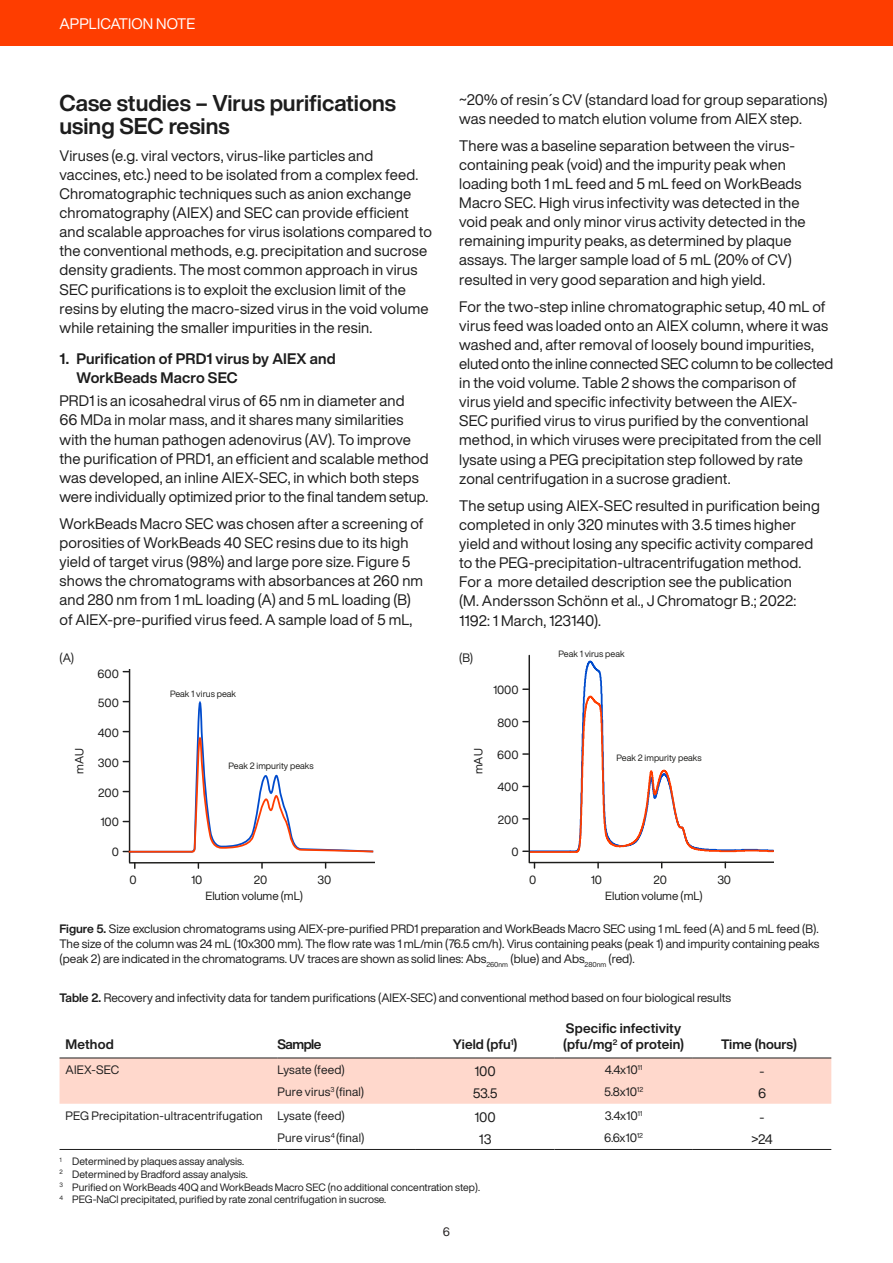
<style>
.page{position:relative;width:893px;height:1263px;background:#fff}
.page>*{position:absolute;margin:0;border:0;box-sizing:border-box;transform-origin:0 0}
.t1{font:700 22.5px/22.5px "Helvetica Now Display";color:#1d1d1d}
.t2{font:15px/19px "Helvetica Now Display";letter-spacing:.01em;color:#1d1d1d}
.t3{font:700 15px/19.5px "Helvetica Now Display";letter-spacing:.01em;color:#1d1d1d}
.t4{font:15px "Helvetica Now Display";letter-spacing:.005em;color:#fff}
.t5{font:700 13.5px/16.5px "Helvetica Now Display";letter-spacing:.005em;color:#1d1d1d}
.t6{font:13.5px "Helvetica Now Display";letter-spacing:-.01em;color:#1d1d1d}
.t7{font:12px/15px "Helvetica Now Display";color:#1d1d1d;text-align:justify}
.t8{font:12px "Helvetica Now Display";letter-spacing:.02em;color:#1d1d1d}
.t9{font:12px "Helvetica Now Display";color:#231f20}
.t10{font:11.7px "Helvetica Now Display";letter-spacing:-.005em;color:#1d1d1d}
.t11{font:11.7px "Helvetica Now Display";letter-spacing:-.005em;color:#1d1d1b}
.t12{font:10.5px/12.8px "Helvetica Now Display";color:#1d1d1d}
.t13{font:9px "Helvetica Now Display";color:#1d1d1b}
.s1{font-weight:700}
</style>
<div class="page">
<div style="left:0;top:0;width:893px;height:46px;background:#fe3d00"></div>
<hr style="left:129px;top:669px;width:1px;height:193px;background:#1d1d1d">
<hr style="left:130px;top:862px;width:244px;height:1px;background:#1d1d1b">
<svg style="left:123px;top:701px;width:251px;height:152px"></svg>
<hr style="left:530px;top:850px;width:40px;height:2px;background:#004bcc">
<hr style="left:530px;top:851px;width:40px;height:2px;background:#fe3d00">
<svg style="left:568px;top:660px;width:206px;height:193px"></svg>
<hr style="left:529px;top:655px;width:1px;height:207px;background:#1d1d1d">
<hr style="left:529px;top:861px;width:245px;height:2px;background:#1d1d1b">
<div style="left:60px;top:1058px;width:771px;height:46px;background:#ffd8cc"></div>
<hr style="left:60px;top:1057px;width:217px;height:1px;background:#1d1d1d">
<hr style="left:277px;top:1057px;width:139px;height:1px;background:#1d1d1d">
<hr style="left:416px;top:1057px;width:138px;height:1px;background:#1d1d1d">
<hr style="left:554px;top:1057px;width:139px;height:1px;background:#1d1d1d">
<hr style="left:693px;top:1057px;width:138px;height:1px;background:#1d1d1d">
<hr style="left:60px;top:1149px;width:217px;height:1px;background:#1d1d1d">
<hr style="left:277px;top:1149px;width:139px;height:1px;background:#1d1d1d">
<hr style="left:416px;top:1149px;width:138px;height:1px;background:#1d1d1d">
<hr style="left:554px;top:1149px;width:139px;height:1px;background:#1d1d1d">
<hr style="left:693px;top:1149px;width:138px;height:1px;background:#1d1d1d">
<p class="t4" style="left:60px;top:13px;width:137px">APPLICATION NOTE</p>
<h1 class="t1" style="left:60px;top:92px;width:338px">Case studies – Virus purifications using SEC resins</h1>
<p class="t2" style="left:60px;top:146px;width:374px">Viruses (e.g. viral vectors, virus-like particles and vaccines, etc.) need to be isolated from a complex feed.<br>Chromatographic techniques such as anion exchange chromatography (AIEX) and SEC can provide efficient and scalable approaches for virus isolations compared to the conventional methods, e.g. precipitation and sucrose density gradients. The most common approach in virus SEC purifications is to exploit the exclusion limit of the resins by eluting the macro-sized virus in the void volume while retaining the smaller impurities in the resin.</p>
<p class="t3" style="left:77px;top:348px;width:261px;text-indent:-17px">1. Purification of PRD1 virus by AIEX and<br>WorkBeads Macro SEC</p>
<p class="t2" style="left:60px;top:391px;width:371px">PRD1 is an icosahedral virus of 65 nm in diameter and<br>66 MDa in molar mass, and it shares many similarities with the human pathogen adenovirus (AV). To improve the purification of PRD1, an efficient and scalable method was developed, an inline AIEX-SEC, in which both steps were individually optimized prior to the final tandem setup.</p>
<p class="t2" style="left:60px;top:514px;width:366px">WorkBeads Macro SEC was chosen after a screening of porosities of WorkBeads 40 SEC resins due to its high yield of target virus (98%) and large pore size. Figure 5 shows the chromatograms with absorbances at 260 nm and 280 nm from 1 mL loading (A) and 5 mL loading (B) of AIEX-pre-purified virus feed. A sample load of 5 mL,</p>
<p class="t2" style="left:459px;top:90px;width:370px">~20% of resin´s CV (standard load for group separations) was needed to match elution volume from AIEX step.</p>
<p class="t2" style="left:459px;top:136px;width:348px">There was a baseline separation between the virus&shy;containing peak (void) and the impurity peak when loading both 1 mL feed and 5 mL feed on WorkBeads Macro SEC. High virus infectivity was detected in the void peak and only minor virus activity detected in the remaining impurity peaks, as determined by plaque assays. The larger sample load of 5 mL (20% of CV) resulted in very good separation and high yield.</p>
<p class="t2" style="left:459px;top:297px;width:375px">For the two-step inline chromatographic setup, 40 mL of virus feed was loaded onto an AIEX column, where it was washed and, after removal of loosely bound impurities, eluted onto the inline connected SEC column to be collected in the void volume. Table 2 shows the comparison of<br>virus yield and specific infectivity between the AIEX-<br>SEC purified virus to virus purified by the conventional method, in which viruses were precipitated from the cell lysate using a PEG precipitation step followed by rate zonal centrifugation in a sucrose gradient.</p>
<p class="t2" style="left:459px;top:496px;width:362px">The setup using AIEX-SEC resulted in purification being completed in only 320 minutes with 3.5 times higher yield and without losing any specific activity compared to the PEG-precipitation-ultracentrifugation method.<br>For a more detailed description see the publication<br>(M. Andersson Schönn et al., J Chromatogr B.; 2022:<br>1192: 1 March, 123140).</p>
<p class="t10" style="left:497px;top:392px;width:23px">600</p>
<p class="t10" style="left:498px;top:421px;width:23px">500</p>
<p class="t10" style="left:497px;top:451px;width:23px">400</p>
<p class="t13" style="left:570px;top:413px;width:68px">Peak 1 virus peak</p>
<p class="t10" style="left:471px;top:500px;width:27px;rotate:-90deg">mAU</p>
<p class="t10" style="left:498px;top:511px;width:22px">200</p>
<p class="t10" style="left:500px;top:540px;width:20px">100</p>
<p class="t10" style="left:511px;top:570px;width:9px">0</p>
<p class="t11" style="left:529px;top:598px;width:9px">0</p>
<p class="t11" style="left:591px;top:598px;width:13px">10</p>
<p class="t11" style="left:653px;top:598px;width:15px">20</p>
<p class="t11" style="left:717px;top:598px;width:15px">30</p>
<p class="t7" style="left:60px;top:650px;width:16px">(A)</p>
<p class="t7" style="left:459px;top:650px;width:15px">(B)</p>
<p class="t13" style="left:558px;top:647px;width:68px">Peak 1 virus peak</p>
<p class="t10" style="left:71px;top:773px;width:27px;rotate:-90deg">mAU</p>
<p class="t10" style="left:98px;top:665px;width:23px">600</p>
<p class="t10" style="left:98px;top:695px;width:23px">500</p>
<p class="t10" style="left:98px;top:725px;width:23px">400</p>
<p class="t10" style="left:98px;top:755px;width:22px">300</p>
<p class="t10" style="left:98px;top:784px;width:22px">200</p>
<p class="t10" style="left:100px;top:814px;width:20px">100</p>
<p class="t10" style="left:112px;top:844px;width:9px">0</p>
<p class="t13" style="left:170px;top:687px;width:68px">Peak 1 virus peak</p>
<p class="t13" style="left:228px;top:759px;width:87px">Peak 2 impurity peaks</p>
<p class="t10" style="left:470px;top:774px;width:27px;rotate:-90deg">mAU</p>
<p class="t10" style="left:493px;top:682px;width:27px">1000</p>
<p class="t10" style="left:497px;top:714px;width:23px">800</p>
<p class="t10" style="left:497px;top:747px;width:23px">600</p>
<p class="t10" style="left:497px;top:779px;width:23px">400</p>
<p class="t10" style="left:498px;top:811px;width:22px">200</p>
<p class="t10" style="left:511px;top:844px;width:9px">0</p>
<p class="t13" style="left:616px;top:752px;width:87px">Peak 2 impurity peaks</p>
<p class="t11" style="left:130px;top:872px;width:9px">0</p>
<p class="t11" style="left:191px;top:872px;width:13px">10</p>
<p class="t11" style="left:254px;top:872px;width:15px">20</p>
<p class="t11" style="left:318px;top:872px;width:15px">30</p>
<p class="t11" style="left:529px;top:872px;width:9px">0</p>
<p class="t11" style="left:591px;top:872px;width:13px">10</p>
<p class="t11" style="left:653px;top:872px;width:15px">20</p>
<p class="t11" style="left:717px;top:872px;width:15px">30</p>
<p class="t11" style="left:206px;top:888px;width:99px">Elution volume (mL)</p>
<p class="t11" style="left:605px;top:888px;width:99px">Elution volume (mL)</p>
<p class="t7" style="left:60px;top:921px;width:761px"><span class="s1">Figure 5.</span> Size exclusion chromatograms using AIEX-pre-purified PRD1 preparation and WorkBeads Macro SEC using 1 mL feed (A) and 5 mL feed (B).<br>The size of the column was 24 mL (10x300 mm). The flow rate was 1 mL/min (76.5 cm/h). Virus containing peaks (peak 1) and impurity containing peaks (peak 2) are indicated in the chromatograms. UV traces are shown as solid lines: Abs<sub>260nm</sub> (blue) and Abs<sub>280nm</sub> (red).</p>
<p class="t7" style="left:60px;top:990px;width:673px"><span class="s1">Table 2.</span> Recovery and infectivity data for tandem purifications (AIEX-SEC) and conventional method based on four biological results</p>
<p class="t5" style="left:66px;top:1036px;width:50px">Method</p>
<p class="t5" style="left:277px;top:1036px;width:46px">Sample</p>
<p class="t5" style="left:453px;top:1036px;width:66px">Yield (pfu<sup>1</sup>)</p>
<p class="t13" style="left:159px;top:921px;width:68px">Peak 1 virus peak</p>
<p class="t10" style="left:93px;top:956px;width:27px">1000</p>
<p class="t10" style="left:98px;top:988px;width:23px">800</p>
<p class="t5" style="left:563px;top:1020px;width:123px">Specific infectivity (pfu/mg<sup>2</sup> of protein)</p>
<p class="t5" style="left:721px;top:1036px;width:78px">Time (hours)</p>
<p class="t10" style="left:98px;top:1053px;width:23px">400</p>
<p class="t7" style="left:66px;top:1062px;width:55px">AIEX-SEC</p>
<p class="t7" style="left:277px;top:1062px;width:69px">Lysate (feed)</p>
<p class="t6" style="left:474px;top:1062px;width:23px">100</p>
<p class="t7" style="left:605px;top:1062px;width:39px">4.4x10<sup>11</sup></p>
<p class="t6" style="left:760px;top:1062px;width:6px">-</p>
<p class="t8" style="left:277px;top:1084px;width:88px">Pure virus<sup>3</sup> (final)</p>
<p class="t6" style="left:473px;top:1084px;width:26px">53.5</p>
<p class="t7" style="left:604px;top:1084px;width:41px">5.8x10<sup>12</sup></p>
<p class="t6" style="left:758px;top:1084px;width:10px">6</p>
<p class="t7" style="left:66px;top:1108px;width:281px">PEG Precipitation-ultracentrifugation Lysate (feed)</p>
<p class="t6" style="left:474px;top:1107px;width:23px">100</p>
<p class="t7" style="left:605px;top:1108px;width:39px">3.4x10<sup>11</sup></p>
<p class="t6" style="left:760px;top:1107px;width:6px">-</p>
<p class="t8" style="left:277px;top:1130px;width:88px">Pure virus<sup>4</sup> (final)</p>
<p class="t6" style="left:479px;top:1129px;width:14px">13</p>
<p class="t7" style="left:604px;top:1130px;width:40px">6.6x10<sup>12</sup></p>
<p class="t6" style="left:751px;top:1129px;width:23px">&gt;24</p>
<p class="t12" style="left:60px;top:1155px;width:422px"><sup>1</sup> Determined by plaques assay analysis.<br><sup>2</sup> Determined by Bradford assay analysis.<br><sup>3</sup> Purified on WorkBeads 40Q and WorkBeads Macro SEC (no additional concentration step).<br><sup>4</sup> PEG-NaCl precipitated, purified by rate zonal centrifugation in sucrose.</p>
<p class="t9" style="left:443px;top:1224px;width:9px">6</p>
</div>
